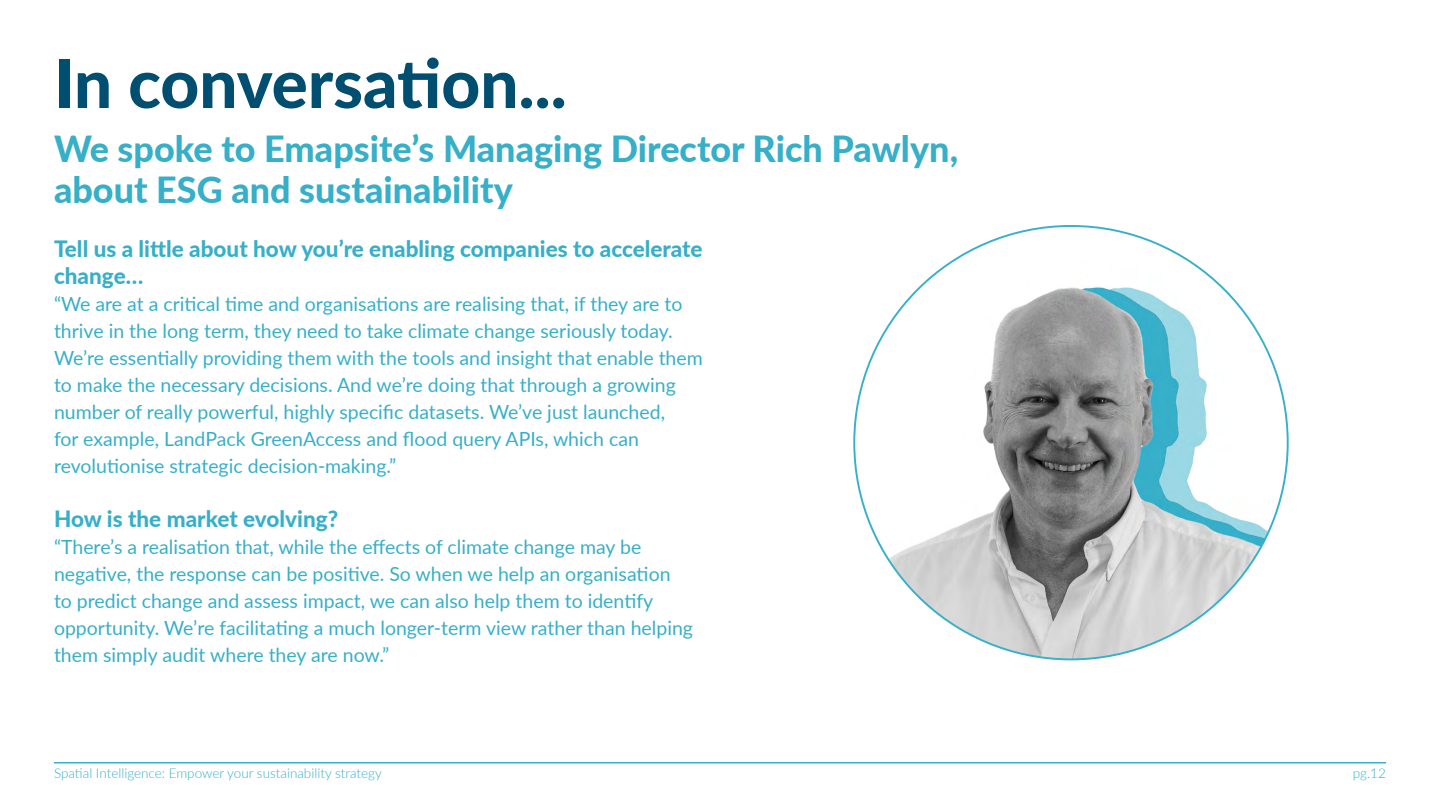
<style>
.page{position:relative;width:1440px;height:810px;background:#fff}
.page>*{position:absolute;margin:0;border:0;box-sizing:border-box;transform-origin:0 0}
.t1{font:800 67.5px "Lato";letter-spacing:-.005em;color:#004e70}
.t2{font:800 36px/40.5px "Lato";color:#37afc8}
.t3{font:800 22.5px/27px "Lato";color:#37afc8}
.t4{font:19.5px/27px "Lato";color:#37afc8}
.t5{font:300 13.5px "Lato";color:#37afc8}
</style>
<div class="page">
<hr style="left:54px;top:762px;width:1332px;height:2px;background:#37afc8">
<img style="left:854px;top:226px;width:434px;height:433px;border-radius:217px">
<h1 class="t1" style="left:54px;top:33px;width:514px">In conversation...</h1>
<h2 class="t2" style="left:54px;top:127px;width:906px">We spoke to Emapsite’s Managing Director Rich Pawlyn, about ESG and sustainability</h2>
<p class="t3" style="left:54px;top:234px;width:650px">Tell us a little about how you’re enabling companies to accelerate change…</p>
<p class="t4" style="left:54px;top:289px;width:650px">“We are at a critical time and organisations are realising that, if they are to thrive in the long term, they need to take climate change seriously today.<br>We’re essentially providing them with the tools and insight that enable them to make the necessary decisions. And we’re doing that through a growing number of really powerful, highly specific datasets. We’ve just launched,<br>for example, LandPack GreenAccess and flood query APIs, which can revolutionise strategic decision-making.”</p>
<p class="t3" style="left:54px;top:504px;width:286px">How is the market evolving?</p>
<p class="t4" style="left:54px;top:532px;width:641px">“There’s a realisation that, while the effects of climate change may be negative, the response can be positive. So when we help an organisation to predict change and assess impact, we can also help them to identify opportunity. We’re facilitating a much longer-term view rather than helping them simply audit where they are now.”</p>
<p class="t5" style="left:54px;top:764px;width:329px">Spatial Intelligence: Empower your sustainability strategy</p>
<p class="t5" style="left:1353px;top:764px;width:35px">pg.12</p>
</div>
